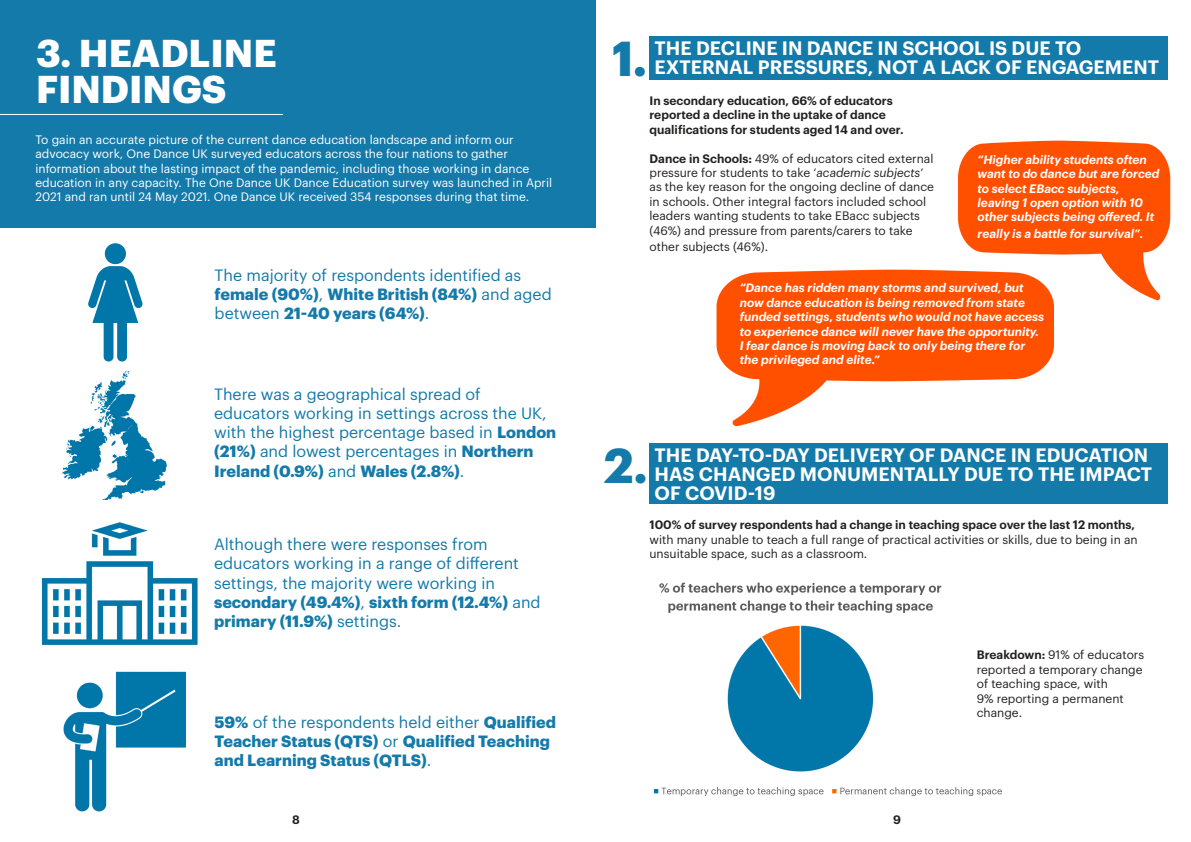
<style>
.page{position:relative;width:1191px;height:842px;background:#fff}
.page>*{position:absolute;margin:0;border:0;box-sizing:border-box;transform-origin:0 0}
.t1{font:700 48px "Graphik";color:#147aaa}
.t2{font:700 38px/36px "Graphik";color:#fff}
.t3{font:600 19px/19px "Graphik";color:#fff}
.t4{font:16px/19.2px "Graphik";color:#147aaa}
.t5{font:700 16px/19.2px "Graphik";color:#147aaa}
.t6{font:12px/14.4px "Graphik";color:#231f20}
.t7{font:italic 600 12px/14.4px "Graphik";color:#fff}
.t8{font:12px/14.4px "Graphik";color:#fff}
.t9{font:600 12px/14.4px "Graphik";color:#231f20}
.s1{font-weight:700}
.s2{font-weight:400}
.s3{font-weight:600}
.s4{font-style:italic}
</style>
<div class="page">
<div style="left:0;top:0;width:595px;height:228px;background:#147aaa"></div>
<img style="left:88px;top:243px;width:55px;height:119px">
<img style="left:62px;top:372px;width:105px;height:128px">
<img style="left:41px;top:522px;width:157px;height:123px">
<img style="left:63px;top:671px;width:123px;height:141px">
<hr style="left:0;top:114px;width:283px;height:1px;background:#fff">
<img style="left:957px;top:140px;width:214px;height:161px">
<img style="left:716px;top:261px;width:347px;height:166px">
<div style="left:649px;top:37px;width:518px;height:43px;background:#147aaa"></div>
<div style="left:649px;top:444px;width:518px;height:60px;background:#147aaa"></div>
<img style="left:654px;top:787px;width:348px;height:9px">
<img style="left:659px;top:582px;width:283px;height:190px">
<p class="t2" style="left:36px;top:32px;width:242px">3. HEADLINE<br>FINDINGS</p>
<p class="t8" style="left:35px;top:131px;width:518px">To gain an accurate picture of the current dance education landscape and inform our advocacy work, One Dance UK surveyed educators across the four nations to gather information about the lasting impact of the pandemic, including those working in dance education in any capacity. The One Dance UK Dance Education survey was launched in April 2021 and ran until 24 May 2021. One Dance UK received 354 responses during that time.</p>
<p class="t4" style="left:215px;top:264px;width:338px">The majority of respondents identified as <span class="s1">female (90%)</span>, <span class="s1">White British (84%)</span> and aged between <span class="s1">21-40 years (64%)</span>.</p>
<p class="t4" style="left:214px;top:383px;width:344px">There was a geographical spread of educators working in settings across the UK, with the highest percentage based in <span class="s1">London (21%)</span> and lowest percentages in <span class="s1">Northern Ireland (0.9%)</span> and <span class="s1">Wales (2.8%)</span>.</p>
<p class="t4" style="left:214px;top:533px;width:328px">Although there were responses from educators working in a range of different settings, the majority were working in <span class="s1">secondary (49.4%)</span>, <span class="s1">sixth form (12.4%)</span> and <span class="s1">primary (11.9%)</span> settings.</p>
<p class="t5" style="left:215px;top:711px;width:343px">59% <span class="s2">of the respondents held either</span> Qualified<br>Teacher Status (QTS) <span class="s2">or</span> Qualified Teaching and Learning Status (QTLS)<span class="s2">.</span></p>
<p class="t9" style="left:292px;top:812px;width:9px">8</p>
<p class="t3" style="left:654px;top:37px;width:428px">THE DECLINE IN DANCE IN SCHOOL IS DUE TO</p>
<p class="t1" style="left:612px;top:22px;width:37px">1.</p>
<p class="t3" style="left:654px;top:56px;width:506px">EXTERNAL PRESSURES, NOT A LACK OF ENGAGEMENT</p>
<p class="t9" style="left:649px;top:92px;width:255px">In secondary education, 66% of educators reported a decline in the uptake of dance qualifications for students aged 14 and over.</p>
<p class="t6" style="left:649px;top:150px;width:286px"><span class="s3">Dance in Schools:</span> 49% of educators cited external pressure for students to take ‘<span class="s4">academic subjects</span>’ as the key reason for the ongoing decline of dance in schools. Other integral factors included school leaders wanting students to take EBacc subjects (46%) and pressure from parents/carers to take</p>
<p class="t6" style="left:649px;top:239px;width:120px">other subjects (46%).</p>
<p class="t7" style="left:739px;top:280px;width:306px">“Dance has ridden many storms and survived, but now dance education is being removed from state funded settings, students who would not have access to experience dance will never have the opportunity.<br>I fear dance is moving back to only being there for the privileged and elite.”</p>
<p class="t7" style="left:977px;top:151px;width:183px">“Higher ability students often want to do dance but are forced to select EBacc subjects, leaving 1 open option with 10 other subjects being offered. It</p>
<p class="t7" style="left:977px;top:226px;width:167px">really is a battle for survival”.</p>
<p class="t3" style="left:654px;top:444px;width:499px">THE DAY-TO-DAY DELIVERY OF DANCE IN EDUCATION<br>HAS CHANGED MONUMENTALLY DUE TO THE IMPACT<br>OF COVID-19</p>
<p class="t6" style="left:649px;top:517px;width:490px"><span class="s3">100% of survey respondents had a change in teaching space over the last 12 months, </span>with many unable to teach a full range of practical activities or skills, due to being in an unsuitable space, such as a classroom.</p>
<p class="t1" style="left:604px;top:429px;width:45px">2.</p>
<p class="t9" style="left:893px;top:811px;width:9px">9</p>
<p class="t6" style="left:976px;top:647px;width:169px"><span class="s3">Breakdown:</span> 91% of educators reported a temporary change of teaching space, with<br>9% reporting a permanent change.</p>
</div>
